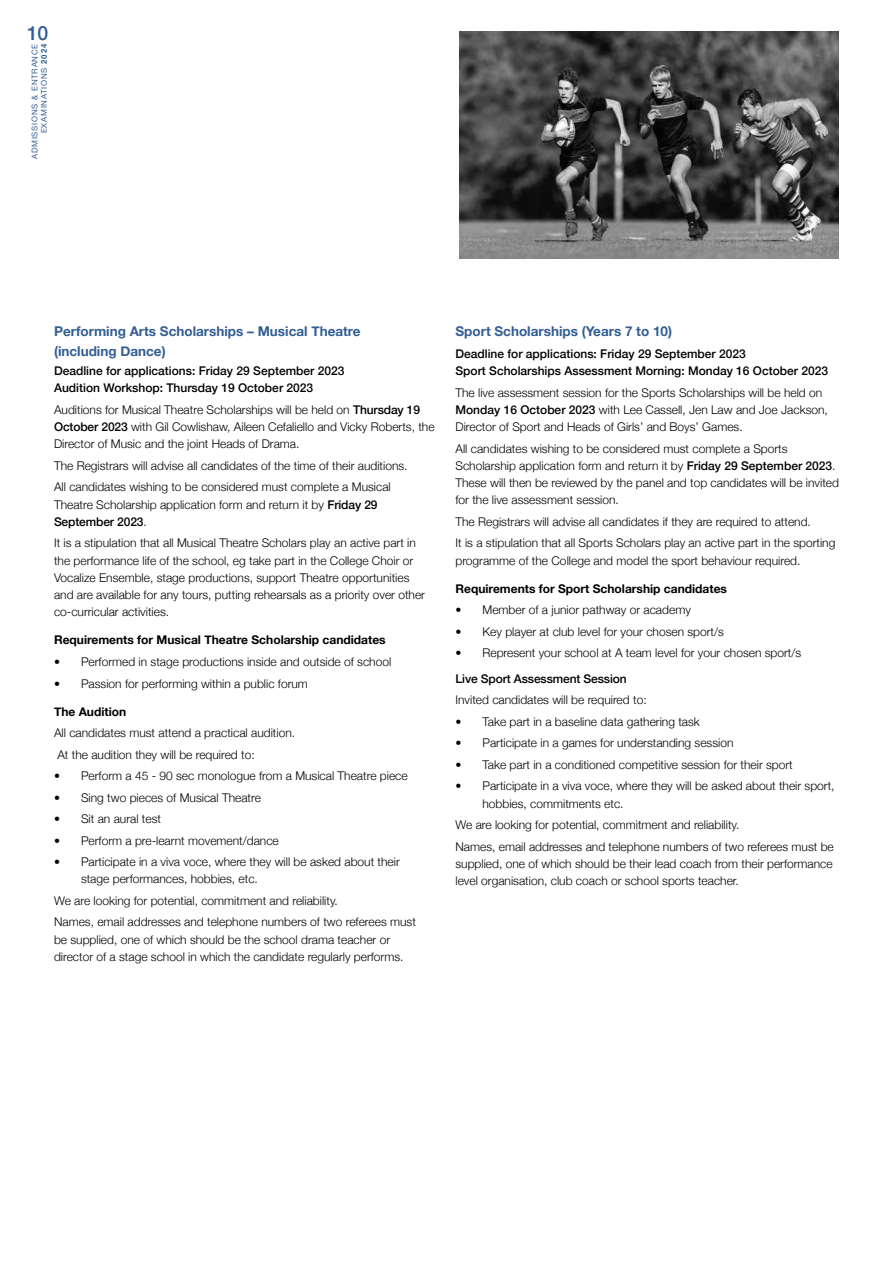
<style>
.page{position:relative;width:893px;height:1263px;background:#fff}
.page>*{position:absolute;margin:0;border:0;box-sizing:border-box;transform-origin:0 0}
.t1{font:500 19.5px "Helvetica Neue";color:#335e94}
.t2{font:700 13.5px/19.5px "Helvetica Neue";color:#335e94}
.t3{font:300 12px/17.2px "Helvetica Neue";color:#000}
.t4{font:500 12px/17.2px "Helvetica Neue";color:#000}
.t5{font:700 12px "Helvetica Neue";color:#000}
.t6{font:7.95px/9.4px "Helvetica Neue";letter-spacing:.1em;color:#335e94;text-align:right}
.s1{font-family:"Helvetica";font-weight:700}
.s2{font-weight:500}
</style>
<div class="page">
<img style="left:459px;top:32px;width:380px;height:226px">
<h1 class="t1" style="left:27px;top:18px;width:23px">10</h1>
<p class="t6" style="left:30px;top:159px;width:117px;rotate:-90deg">ADMISSIONS &amp; ENTRANCE<br>EXAMINATIONS <span class="s1">2024</span></p>
<p class="t2" style="left:54px;top:322px;width:308px">Performing Arts Scholarships – Musical Theatre (including Dance)</p>
<p class="t4" style="left:54px;top:361px;width:292px">Deadline for applications: Friday 29 September 2023<br>Audition Workshop: Thursday 19 October 2023</p>
<p class="t3" style="left:54px;top:400px;width:382px">Auditions for Musical Theatre Scholarships will be held on <span class="s2">Thursday 19<br>October 2023</span> with Gil Cowlishaw, Aileen Cefaliello and Vicky Roberts, the<br>Director of Music and the joint Heads of Drama.</p>
<p class="t3" style="left:54px;top:454px;width:355px;line-height:21.5px">The Registrars will advise all candidates of the time of their auditions.<br>All candidates wishing to be considered must complete a Musical</p>
<p class="t3" style="left:54px;top:495px;width:325px">Theatre Scholarship application form and return it by <span class="s2">Friday 29<br>September 2023</span>.</p>
<p class="t3" style="left:54px;top:534px;width:373px">It is a stipulation that all Musical Theatre Scholars play an active part in the performance life of the school, eg take part in the College Choir or Vocalize Ensemble, stage productions, support Theatre opportunities and are available for any tours, putting rehearsals as a priority over other co-curricular activities.</p>
<p class="t5" style="left:54px;top:631px;width:333px">Requirements for Musical Theatre Scholarship candidates</p>
<p class="t3" style="left:54px;top:652px;width:339px">• Performed in stage productions inside and outside of school</p>
<p class="t3" style="left:54px;top:674px;width:255px">• Passion for performing within a public forum</p>
<p class="t5" style="left:54px;top:702px;width:74px">The Audition</p>
<p class="t3" style="left:54px;top:721px;width:243px;line-height:21.5px">All candidates must attend a practical audition.<br>At the audition they will be required to:</p>
<p class="t3" style="left:54px;top:766px;width:355px">• Perform a 45 - 90 sec monologue from a Musical Theatre piece</p>
<p class="t3" style="left:54px;top:788px;width:208px">• Sing two pieces of Musical Theatre</p>
<p class="t3" style="left:54px;top:809px;width:109px">• Sit an aural test</p>
<p class="t3" style="left:54px;top:831px;width:226px">• Perform a pre-learnt movement/dance</p>
<p class="t3" style="left:81px;top:852px;width:320px;text-indent:-27px">• Participate in a viva voce, where they will be asked about their stage performances, hobbies, etc.</p>
<p class="t3" style="left:54px;top:889px;width:363px;line-height:21.5px">We are looking for potential, commitment and reliability.<br>Names, email addresses and telephone numbers of two referees must</p>
<p class="t3" style="left:54px;top:930px;width:351px">be supplied, one of which should be the school drama teacher or director of a stage school in which the candidate regularly performs.</p>
<p class="t2" style="left:455px;top:322px;width:218px">Sport Scholarships (Years 7 to 10)</p>
<p class="t4" style="left:455px;top:344px;width:374px">Deadline for applications: Friday 29 September 2023<br>Sport Scholarships Assessment Morning: Monday 16 October 2023</p>
<p class="t3" style="left:455px;top:383px;width:374px">The live assessment session for the Sports Scholarships will be held on<br><span class="s2">Monday 16 October 2023</span> with Lee Cassell, Jen Law and Joe Jackson,<br>Director of Sport and Heads of Girls’ and Boys’ Games.</p>
<p class="t3" style="left:455px;top:439px;width:385px">All candidates wishing to be considered must complete a Sports Scholarship application form and return it by <span class="s2">Friday 29 September 2023</span>.<br>These will then be reviewed by the panel and top candidates will be invited for the live assessment session.</p>
<p class="t3" style="left:455px;top:510px;width:381px;line-height:21.5px">The Registrars will advise all candidates if they are required to attend.<br>It is a stipulation that all Sports Scholars play an active part in the sporting</p>
<p class="t3" style="left:455px;top:551px;width:347px">programme of the College and model the sport behaviour required.</p>
<p class="t5" style="left:455px;top:579px;width:273px">Requirements for Sport Scholarship candidates</p>
<p class="t3" style="left:455px;top:600px;width:237px">• Member of a junior pathway or academy</p>
<p class="t3" style="left:455px;top:622px;width:270px">• Key player at club level for your chosen sport/s</p>
<p class="t3" style="left:455px;top:643px;width:347px">• Represent your school at A team level for your chosen sport/s</p>
<p class="t4" style="left:455px;top:669px;width:173px">Live Sport Assessment Session</p>
<p class="t3" style="left:455px;top:691px;width:193px">Invited candidates will be required to:</p>
<p class="t3" style="left:455px;top:712px;width:246px">• Take part in a baseline data gathering task</p>
<p class="t3" style="left:455px;top:734px;width:279px">• Participate in a games for understanding session</p>
<p class="t3" style="left:455px;top:755px;width:339px">• Take part in a conditioned competitive session for their sport</p>
<p class="t3" style="left:482px;top:777px;width:354px;text-indent:-27px">• Participate in a viva voce, where they will be asked about their sport, hobbies, commitments etc.</p>
<p class="t3" style="left:455px;top:813px;width:380px;line-height:21.5px">We are looking for potential, commitment and reliability.<br>Names, email addresses and telephone numbers of two referees must be</p>
<p class="t3" style="left:455px;top:854px;width:379px">supplied, one of which should be their lead coach from their performance level organisation, club coach or school sports teacher.</p>
</div>
